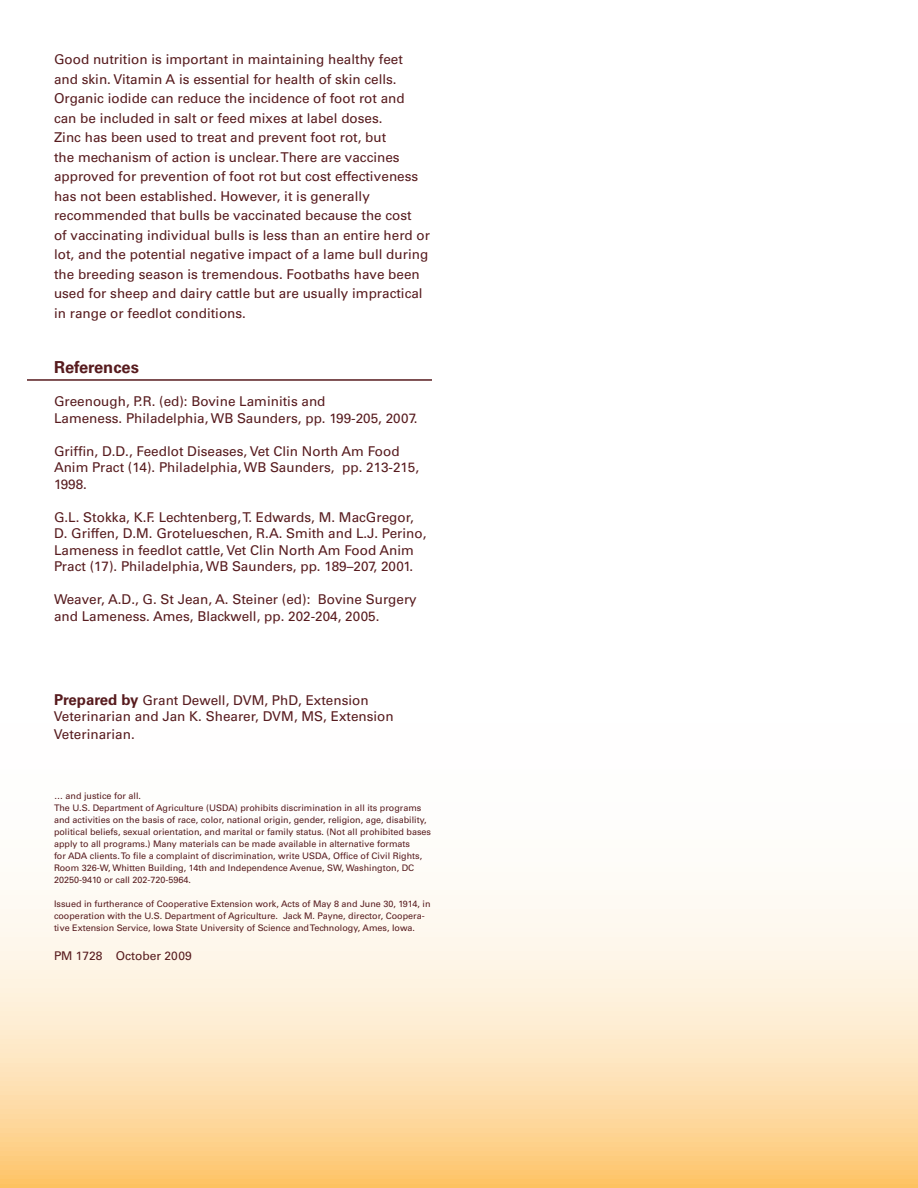
<style>
.page{position:relative;width:918px;height:1188px;background:#fff}
.page>*{position:absolute;margin:0;border:0;box-sizing:border-box;transform-origin:0 0}
.t1{font:700 16.5px "Univers";color:#571b1e}
.t2{font:13.5px/19.5px "Univers";color:#571b1e}
.t3{font:12px "Univers";color:#571b1e}
.t4{font:9px/12px "Univers";color:#571b1e}
.s1{font-weight:700;font-size:15px}
.s2{font-weight:700;font-size:15px;color:#fff}
</style>
<div class="page">
<svg style="left:0;top:890px;width:918px;height:298px;background:#fde6c1"></svg>
<hr style="left:27px;top:379px;width:405px;height:2px;background:#571b1e">
<p class="t2" style="left:54px;top:50px;width:378px">Good nutrition is important in maintaining healthy feet and skin. Vitamin A is essential for health of skin cells.<br>Organic iodide can reduce the incidence of foot rot and can be included in salt or feed mixes at label doses.<br>Zinc has been used to treat and prevent foot rot, but<br>the mechanism of action is unclear. There are vaccines approved for prevention of foot rot but cost effectiveness has not been established. However, it is generally recommended that bulls be vaccinated because the cost<br>of vaccinating individual bulls is less than an entire herd or lot, and the potential negative impact of a lame bull during the breeding season is tremendous. Footbaths have been used for sheep and dairy cattle but are usually impractical in range or feedlot conditions.</p>
<p class="t1" style="left:54px;top:358px;width:87px">References</p>
<p class="t2" style="left:54px;top:393px;width:365px;line-height:16.5px">Greenough, P.R. (ed): Bovine Laminitis and<br>Lameness. Philadelphia, WB Saunders, pp. 199-205, 2007.</p>
<p class="t2" style="left:54px;top:443px;width:367px;line-height:16.5px">Griffin, D.D., Feedlot Diseases, Vet Clin North Am Food<br>Anim Pract (14). Philadelphia, WB Saunders, pp. 213-215,<br>1998.</p>
<p class="t2" style="left:54px;top:509px;width:374px;line-height:16.5px">G.L. Stokka, K.F. Lechtenberg, T. Edwards, M. MacGregor, D. Griffen, D.M. Grotelueschen, R.A. Smith and L.J. Perino, Lameness in feedlot cattle, Vet Clin North Am Food Anim Pract (17). Philadelphia, WB Saunders, pp. 189–207, 2001.</p>
<p class="t2" style="left:54px;top:591px;width:364px;line-height:16.5px">Weaver, A.D., G. St Jean, A. Steiner (ed): Bovine Surgery and Lameness. Ames, Blackwell, pp. 202-204, 2005.</p>
<p class="t2" style="left:54px;top:692px;width:341px;line-height:16.5px"><span class="s1">Prepared by</span> Grant Dewell, DVM, PhD, Extension<br>Veterinarian and Jan K. Shearer, DVM, MS, Extension</p>
<p class="t2" style="left:54px;top:725px;width:102px">Veterinarian. <span class="s2">Ve</span></p>
<p class="t4" style="left:54px;top:790px;width:379px">… and justice for all.<br>The U.S. Department of Agriculture (USDA) prohibits discrimination in all its programs and activities on the basis of race, color, national origin, gender, religion, age, disability, political beliefs, sexual orientation, and marital or family status. (Not all prohibited bases apply to all programs.) Many materials can be made available in alternative formats<br>for ADA clients. To file a complaint of discrimination, write USDA, Office of Civil Rights, Room 326-W, Whitten Building, 14th and Independence Avenue, SW, Washington, DC 20250-9410 or call 202-720-5964.</p>
<p class="t4" style="left:54px;top:898px;width:378px">Issued in furtherance of Cooperative Extension work, Acts of May 8 and June 30, 1914, in cooperation with the U.S. Department of Agriculture. Jack M. Payne, director, Coopera&shy;tive Extension Service, Iowa State University of Science and Technology, Ames, Iowa.</p>
<p class="t3" style="left:54px;top:949px;width:139px">PM 1728 October 2009</p>
</div>
